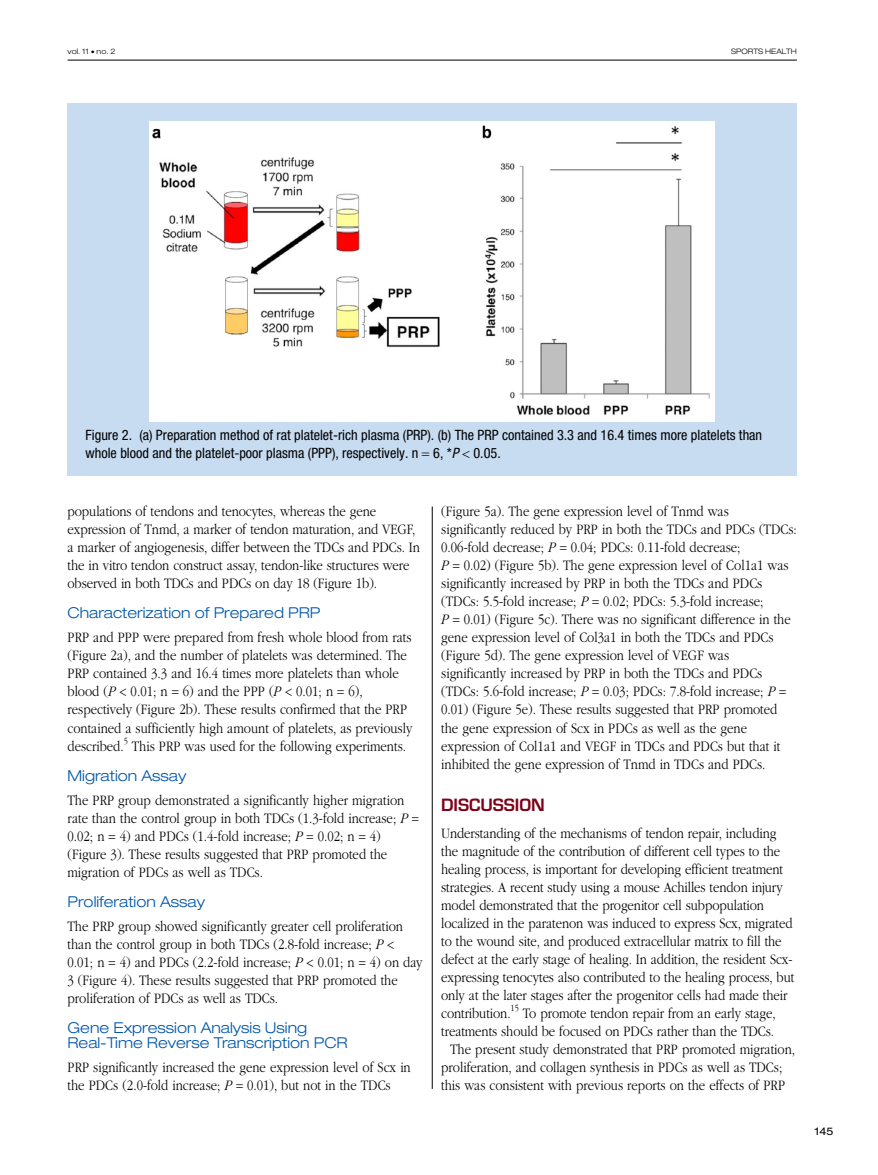
<style>
.page{position:relative;width:878px;height:1175px;background:#fff}
.page>*{position:absolute;margin:0;border:0;box-sizing:border-box;transform-origin:0 0}
.t1{font:600 16.5px "Eurostile LT Std";letter-spacing:-.005em;color:#7d0318}
.t2{font:300 15px/18px "ITC Garamond Std";color:#000;scale:.85 1}
.t3{font:300 expanded 15px/15px "Helvetica Neue LT Std";color:#0057a8}
.t4{font:condensed 14.25px/18px "Helvetica Neue LT Std";color:#000}
.t5{font:expanded 10.5px "Helvetica Neue LT Std";color:#000}
.t6{font:300 9.75px "ITC Garamond Std";color:#000;scale:.85 1}
.t7{font:300 expanded 7.5px "Helvetica Neue LT Std";color:#000}
.s1{font-style:italic}
</style>
<div class="page">
<hr style="left:68px;top:60px;width:728px;height:1px;background:#000">
<hr style="left:432px;top:506px;width:1px;height:582px;background:#000">
<div style="left:68px;top:104px;width:728px;height:372px;background:#c7dbf1"></div>
<img style="left:150px;top:122px;width:564px;height:300px">
<p class="t7" style="left:68px;top:47px;width:50px">vol. 11 • no. 2</p>
<p class="t7" style="left:731px;top:47px;width:67px">SPORTS HEALTH</p>
<p class="t4" style="left:86px;top:426px;width:678px">Figure 2. (a) Preparation method of rat platelet-rich plasma (PRP). (b) The PRP contained 3.3 and 16.4 times more platelets than whole blood and the platelet-poor plasma (PPP), respectively. n 6, *<span class="s1">P</span> 0.05.</p>
<p class="t2" style="left:68px;top:503px;width:416px">populations of tendons and tenocytes, whereas the gene expression of Tnmd, a marker of tendon maturation, and VEGF, a marker of angiogenesis, differ between the TDCs and PDCs. In the in vitro tendon construct assay, tendon-like structures were observed in both TDCs and PDCs on day 18 (Figure 1b).</p>
<p class="t3" style="left:68px;top:605px;width:254px">Characterization of Prepared PRP</p>
<p class="t2" style="left:68px;top:629px;width:407px">PRP and PPP were prepared from fresh whole blood from rats (Figure 2a), and the number of platelets was determined. The PRP contained 3.3 and 16.4 times more platelets than whole blood (<span class="s1">P</span> 0.01; n 6) and the PPP (<span class="s1">P</span> 0.01; n 6), respectively (Figure 2b). These results confirmed that the PRP contained a sufficiently high amount of platelets, as previously described.</p>
<p class="t6" style="left:124px;top:735px;width:6px">5</p>
<p class="t2" style="left:132px;top:737px;width:324px">This PRP was used for the following experiments.</p>
<p class="t3" style="left:68px;top:767px;width:120px">Migration Assay</p>
<p class="t2" style="left:68px;top:791px;width:402px">The PRP group demonstrated a significantly higher migration rate than the control group in both TDCs (1.3-fold increase; <span class="s1">P </span>0.02; n 4) and PDCs (1.4-fold increase; <span class="s1">P</span> 0.02; n 4) (Figure 3). These results suggested that PRP promoted the migration of PDCs as well as TDCs.</p>
<p class="t3" style="left:68px;top:893px;width:139px">Proliferation Assay</p>
<p class="t2" style="left:68px;top:917px;width:419px">The PRP group showed significantly greater cell proliferation than the control group in both TDCs (2.8-fold increase; <span class="s1">P<br></span>0.01; n 4) and PDCs (2.2-fold increase; <span class="s1">P</span> 0.01; n 4) on day 3 (Figure 4). These results suggested that PRP promoted the proliferation of PDCs as well as TDCs.</p>
<p class="t3" style="left:68px;top:1019px;width:281px">Gene Expression Analysis Using<br>Real-Time Reverse Transcription PCR</p>
<p class="t2" style="left:68px;top:1058px;width:405px">PRP significantly increased the gene expression level of Scx in the PDCs (2.0-fold increase; <span class="s1">P</span> 0.01), but not in the TDCs</p>
<p class="t2" style="left:441px;top:503px;width:420px">(Figure 5a). The gene expression level of Tnmd was significantly reduced by PRP in both the TDCs and PDCs (TDCs:<br>0.06-fold decrease; <span class="s1">P</span> 0.04; PDCs: 0.11-fold decrease;<br><span class="s1">P</span> 0.02) (Figure 5b). The gene expression level of Col1a1 was significantly increased by PRP in both the TDCs and PDCs (TDCs: 5.5-fold increase; <span class="s1">P</span> 0.02; PDCs: 5.3-fold increase;<br><span class="s1">P</span> 0.01) (Figure 5c). There was no significant difference in the gene expression level of Col3a1 in both the TDCs and PDCs (Figure 5d). The gene expression level of VEGF was significantly increased by PRP in both the TDCs and PDCs (TDCs: 5.6-fold increase; <span class="s1">P</span> 0.03; PDCs: 7.8-fold increase; <span class="s1">P </span>0.01) (Figure 5e). These results suggested that PRP promoted the gene expression of Scx in PDCs as well as the gene expression of Col1a1 and VEGF in TDCs and PDCs but that it inhibited the gene expression of Tnmd in TDCs and PDCs.</p>
<p class="t1" style="left:441px;top:794px;width:105px">DISCUSSION</p>
<p class="t2" style="left:441px;top:824px;width:417px">Understanding of the mechanisms of tendon repair, including the magnitude of the contribution of different cell types to the healing process, is important for developing efficient treatment strategies. A recent study using a mouse Achilles tendon injury model demonstrated that the progenitor cell subpopulation localized in the paratenon was induced to express Scx, migrated to the wound site, and produced extracellular matrix to fill the defect at the early stage of healing. In addition, the resident Scx&shy;expressing tenocytes also contributed to the healing process, but only at the later stages after the progenitor cells had made their contribution.<sup>15</sup> To promote tendon repair from an early stage, treatments should be focused on PDCs rather than the TDCs.</p>
<p class="t2" style="left:441px;top:1040px;width:418px;text-indent:9px">The present study demonstrated that PRP promoted migration, proliferation, and collagen synthesis in PDCs as well as TDCs; this was consistent with previous reports on the effects of PRP</p>
<p class="t5" style="left:814px;top:1125px;width:20px">145</p>
</div>
